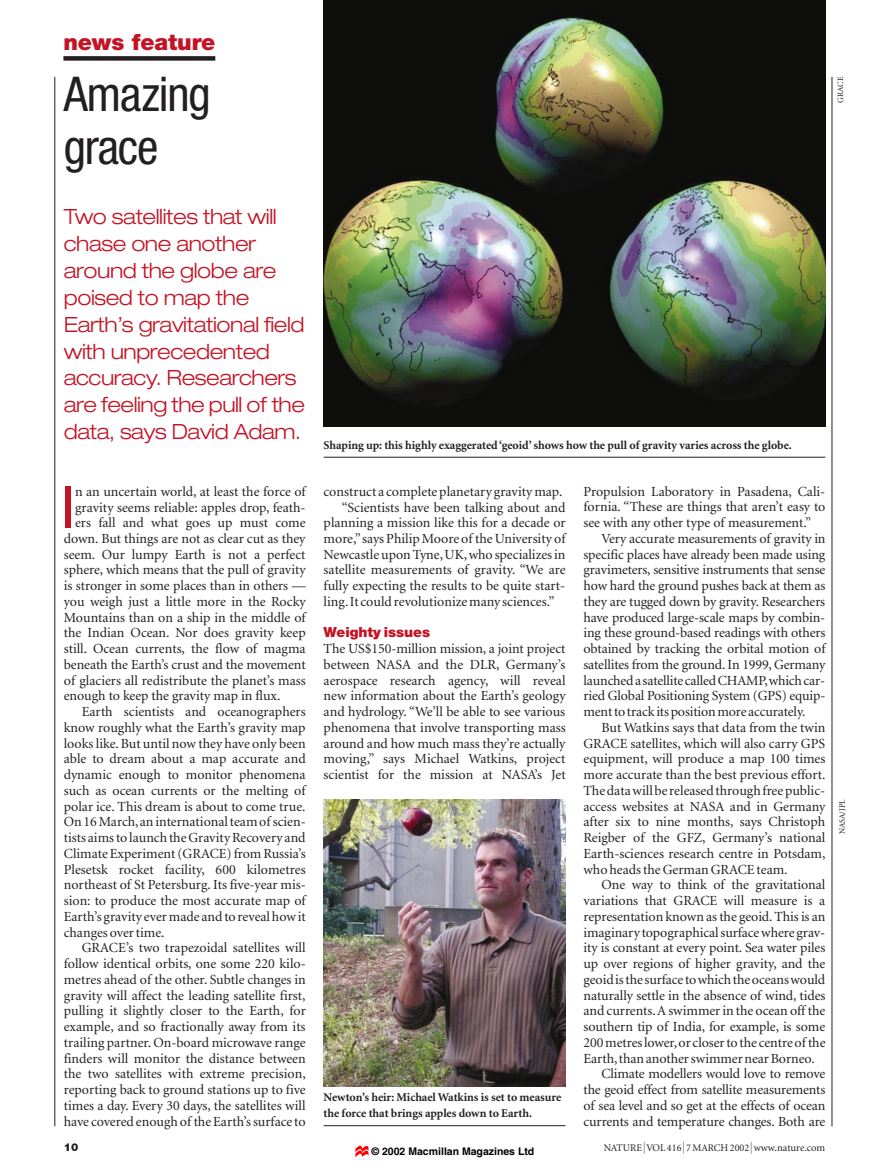
<style>
.page{position:relative;width:893px;height:1173px;background:#fff}
.page>*{position:absolute;margin:0;border:0;box-sizing:border-box;transform-origin:0 0}
.t1{font:58.05px "Helvetica Neue";color:#c41324}
.t2{font:condensed 48px/52.5px "Helvetica Neue";letter-spacing:-.025em;color:#231f20}
.t3{font:900 22.5px "Helvetica Neue";letter-spacing:-.005em;color:#c41324}
.t4{font:300 expanded 21px/27px "Helvetica Neue";letter-spacing:-.02em;color:#c41324}
.t5{font:13.95px/15.8px "Minion";color:#231f20;text-align:justify}
.t6{font:900 13.95px "Helvetica Neue";color:#c41324}
.t7{font:700 12px/15.8px "Minion";letter-spacing:-.005em;color:#231f20}
.t8{font:900 10.8px "Helvetica Neue";color:#231f20}
.t9{font:700 10.5px "Helvetica";color:#000}
.t10{font:10.2px "Minion";color:#231f20}
.t11{font:8.25px "Minion";color:#231f20}
.s1{font-family:"Unica SB";font-weight:300;font-size:12px;color:#fff}
.s2{font-size:10.5px;color:#fff}
.s3{font-family:"Unica SB";font-weight:300;font-size:12px}
.s4{font-size:10.5px}
</style>
<div class="page">
<hr style="left:55px;top:77px;width:1px;height:1049px;background:#231f20">
<hr style="left:831px;top:77px;width:1px;height:1049px;background:#231f20">
<div style="left:63px;top:56px;width:152px;height:5px;background:#231f20"></div>
<hr style="left:323px;top:1125px;width:242px;height:1px;background:#231f20">
<hr style="left:323px;top:457px;width:502px;height:1px;background:#231f20">
<img style="left:323px;top:799px;width:242px;height:288px">
<img style="left:323px;top:0;width:502px;height:427px">
<svg style="left:355px;top:1146px;width:13px;height:11px"></svg>
<h3 class="t3" style="left:63px;top:33px;width:153px">news feature</h3>
<h2 class="t2" style="left:64px;top:72px;width:148px">Amazing grace</h2>
<h3 class="t4" style="left:64px;top:205px;width:243px">Two satellites that will chase one another around the globe are poised to map the<br>Earth’s gravitational field with unprecedented accuracy. Researchers are feeling the pull of the data, says David Adam.</h3>
<p class="t7" style="left:323px;top:438px;width:469px">Shaping up: this highly exaggerated ‘geoid’ shows how the pull of gravity varies across the globe.</p>
<p class="t11" style="left:837px;top:103px;width:27px;rotate:-90deg">GRACE</p>
<h1 class="t1" style="left:60px;top:486px;width:17px">I</h1>
<p class="t5" style="left:75px;top:485px;width:232px">n an uncertain world, at least the force of</p>
<p class="t5" style="left:75px;top:500px;width:232px">gravity seems reliable: apples drop, feath-</p>
<p class="t5" style="left:75px;top:516px;width:232px">ers fall and what goes up must come</p>
<p class="t5" style="left:64px;top:532px;width:243px">down. But things are not as clear cut as they</p>
<p class="t5" style="left:64px;top:548px;width:243px">seem. Our lumpy Earth is not a perfect</p>
<p class="t5" style="left:64px;top:563px;width:243px">sphere, which means that the pull of gravity</p>
<p class="t5" style="left:64px;top:579px;width:243px">is stronger in some places than in others —</p>
<p class="t5" style="left:64px;top:595px;width:243px">you weigh just a little more in the Rocky</p>
<p class="t5" style="left:64px;top:611px;width:243px">Mountains than on a ship in the middle of</p>
<p class="t5" style="left:64px;top:626px;width:243px">the Indian Ocean. Nor does gravity keep</p>
<p class="t5" style="left:64px;top:642px;width:243px">still. Ocean currents, the flow of magma</p>
<p class="t5" style="left:64px;top:658px;width:243px">beneath the Earth’s crust and the movement</p>
<p class="t5" style="left:64px;top:674px;width:243px">of glaciers all redistribute the planet’s mass</p>
<p class="t5" style="left:64px;top:689px;width:218px">enough to keep the gravity map in flux.</p>
<p class="t5" style="left:82px;top:705px;width:225px">Earth scientists and oceanographers</p>
<p class="t5" style="left:64px;top:721px;width:243px">know roughly what the Earth’s gravity map</p>
<p class="t5" style="left:64px;top:737px;width:243px">looks like. But until now they have only been</p>
<p class="t5" style="left:64px;top:752px;width:243px">able to dream about a map accurate and</p>
<p class="t5" style="left:64px;top:768px;width:243px">dynamic enough to monitor phenomena</p>
<p class="t5" style="left:64px;top:784px;width:243px">such as ocean currents or the melting of</p>
<p class="t5" style="left:64px;top:800px;width:243px">polar ice. This dream is about to come true.</p>
<p class="t5" style="left:64px;top:815px;width:243px">On 16 March,an international team of scien-</p>
<p class="t5" style="left:64px;top:831px;width:243px">tists aims to launch the Gravity Recovery and</p>
<p class="t5" style="left:64px;top:847px;width:243px">Climate Experiment (GRACE) from Russia’s</p>
<p class="t5" style="left:64px;top:863px;width:243px">Plesetsk rocket facility, 600 kilometres</p>
<p class="t5" style="left:64px;top:878px;width:243px">northeast of St Petersburg. Its five-year mis-</p>
<p class="t5" style="left:64px;top:894px;width:243px">sion: to produce the most accurate map of</p>
<p class="t5" style="left:64px;top:910px;width:243px">Earth’s gravity ever made and to reveal how it</p>
<p class="t5" style="left:64px;top:926px;width:102px">changes over time.</p>
<p class="t5" style="left:82px;top:941px;width:225px">GRACE’s two trapezoidal satellites will</p>
<p class="t5" style="left:64px;top:957px;width:243px">follow identical orbits, one some 220 kilo-</p>
<p class="t5" style="left:64px;top:973px;width:243px">metres ahead of the other. Subtle changes in</p>
<p class="t5" style="left:64px;top:989px;width:243px">gravity will affect the leading satellite first,</p>
<p class="t5" style="left:64px;top:1004px;width:243px">pulling it slightly closer to the Earth, for</p>
<p class="t5" style="left:64px;top:1020px;width:243px">example, and so fractionally away from its</p>
<p class="t5" style="left:64px;top:1036px;width:243px">trailing partner. On-board microwave range</p>
<p class="t5" style="left:64px;top:1052px;width:243px">finders will monitor the distance between</p>
<p class="t5" style="left:64px;top:1067px;width:243px">the two satellites with extreme precision,</p>
<p class="t5" style="left:64px;top:1083px;width:243px">reporting back to ground stations up to five</p>
<p class="t5" style="left:64px;top:1099px;width:243px">times a day. Every 30 days, the satellites will</p>
<p class="t5" style="left:64px;top:1115px;width:243px">have covered enough of the Earth’s surface to</p>
<p class="t5" style="left:323px;top:485px;width:240px">construct a complete planetary gravity map.</p>
<p class="t5" style="left:341px;top:500px;width:225px">“Scientists have been talking about and</p>
<p class="t5" style="left:323px;top:516px;width:243px">planning a mission like this for a decade or</p>
<p class="t5" style="left:323px;top:532px;width:243px">more,”says Philip Moore of the University of</p>
<p class="t5" style="left:323px;top:548px;width:243px">Newcastle upon Tyne,UK,who specializes in</p>
<p class="t5" style="left:323px;top:563px;width:243px">satellite measurements of gravity. “We are</p>
<p class="t5" style="left:323px;top:579px;width:243px">fully expecting the results to be quite start-</p>
<p class="t5" style="left:323px;top:595px;width:232px">ling.It could revolutionize many sciences.”</p>
<p class="t6" style="left:323px;top:628px;width:108px">Weighty issues</p>
<p class="t5" style="left:323px;top:642px;width:243px">The US$150-million mission, a joint project between NASA and the DLR, Germany’s aerospace research agency, will reveal new information about the Earth’s geology and hydrology. “We’ll be able to see various phenomena that involve transporting mass around and how much mass they’re actually moving,” says Michael Watkins, project scientist for the mission at NASA’s Jet</p>
<p class="t7" style="left:323px;top:1091px;width:239px">Newton’s heir: Michael Watkins is set to measure the force that brings apples down to Earth.</p>
<p class="t5" style="left:583px;top:485px;width:243px">Propulsion Laboratory in Pasadena, Cali&shy;fornia. “These are things that aren’t easy to see with any other type of measurement.”</p>
<p class="t5" style="left:583px;top:532px;width:243px;text-indent:18px">Very accurate measurements of gravity in specific places have already been made using gravimeters, sensitive instruments that sense how hard the ground pushes back at them as they are tugged down by gravity. Researchers have produced large-scale maps by combin&shy;ing these ground-based readings with others obtained by tracking the orbital motion of satellites from the ground. In 1999, Germany launched a satellite called CHAMP,which car&shy;ried Global Positioning System (GPS) equip&shy;ment to track its position more accurately.</p>
<p class="t5" style="left:583px;top:721px;width:243px;text-indent:18px">But Watkins says that data from the twin GRACE satellites, which will also carry GPS equipment, will produce a map 100 times more accurate than the best previous effort.<br>The data will be released through free public&shy;access websites at NASA and in Germany after six to nine months, says Christoph Reigber of the GFZ, Germany’s national Earth-sciences research centre in Potsdam, who heads the German GRACE team.</p>
<p class="t5" style="left:601px;top:878px;width:225px">One way to think of the gravitational</p>
<p class="t5" style="left:583px;top:894px;width:243px">variations that GRACE will measure is a</p>
<p class="t5" style="left:583px;top:910px;width:243px">representation known as the geoid. This is an</p>
<p class="t5" style="left:583px;top:926px;width:243px">imaginary topographical surface where grav-</p>
<p class="t5" style="left:583px;top:941px;width:243px">ity is constant at every point. Sea water piles</p>
<p class="t5" style="left:583px;top:957px;width:243px">up over regions of higher gravity, and the</p>
<p class="t5" style="left:583px;top:973px;width:243px">geoid is the surface to which the oceans would</p>
<p class="t5" style="left:583px;top:989px;width:243px">naturally settle in the absence of wind, tides</p>
<p class="t5" style="left:583px;top:1004px;width:243px">and currents.A swimmer in the ocean off the</p>
<p class="t5" style="left:583px;top:1020px;width:243px">southern tip of India, for example, is some</p>
<p class="t5" style="left:583px;top:1036px;width:243px">200 metres lower,or closer to the centre of the</p>
<p class="t5" style="left:583px;top:1052px;width:233px">Earth,than another swimmer near Borneo.</p>
<p class="t5" style="left:601px;top:1067px;width:225px">Climate modellers would love to remove</p>
<p class="t5" style="left:583px;top:1083px;width:243px">the geoid effect from satellite measurements</p>
<p class="t5" style="left:583px;top:1099px;width:243px">of sea level and so get at the effects of ocean</p>
<p class="t5" style="left:583px;top:1115px;width:243px">currents and temperature changes. Both are</p>
<p class="t8" style="left:64px;top:1143px;width:16px">10</p>
<p class="t10" style="left:579px;top:1143px;width:247px"><span class="s1">|</span> <span class="s2">www</span>NATURE<span class="s3">|</span> VOL 416 <span class="s3">|</span> 7 MARCH 2002 <span class="s3">|</span> <span class="s4">www.nature.com</span></p>
<p class="t9" style="left:371px;top:1145px;width:164px">© 2002 Macmillan Magazines Ltd</p>
<p class="t11" style="left:838px;top:834px;width:36px;rotate:-90deg">NASA/JPL</p>
</div>
